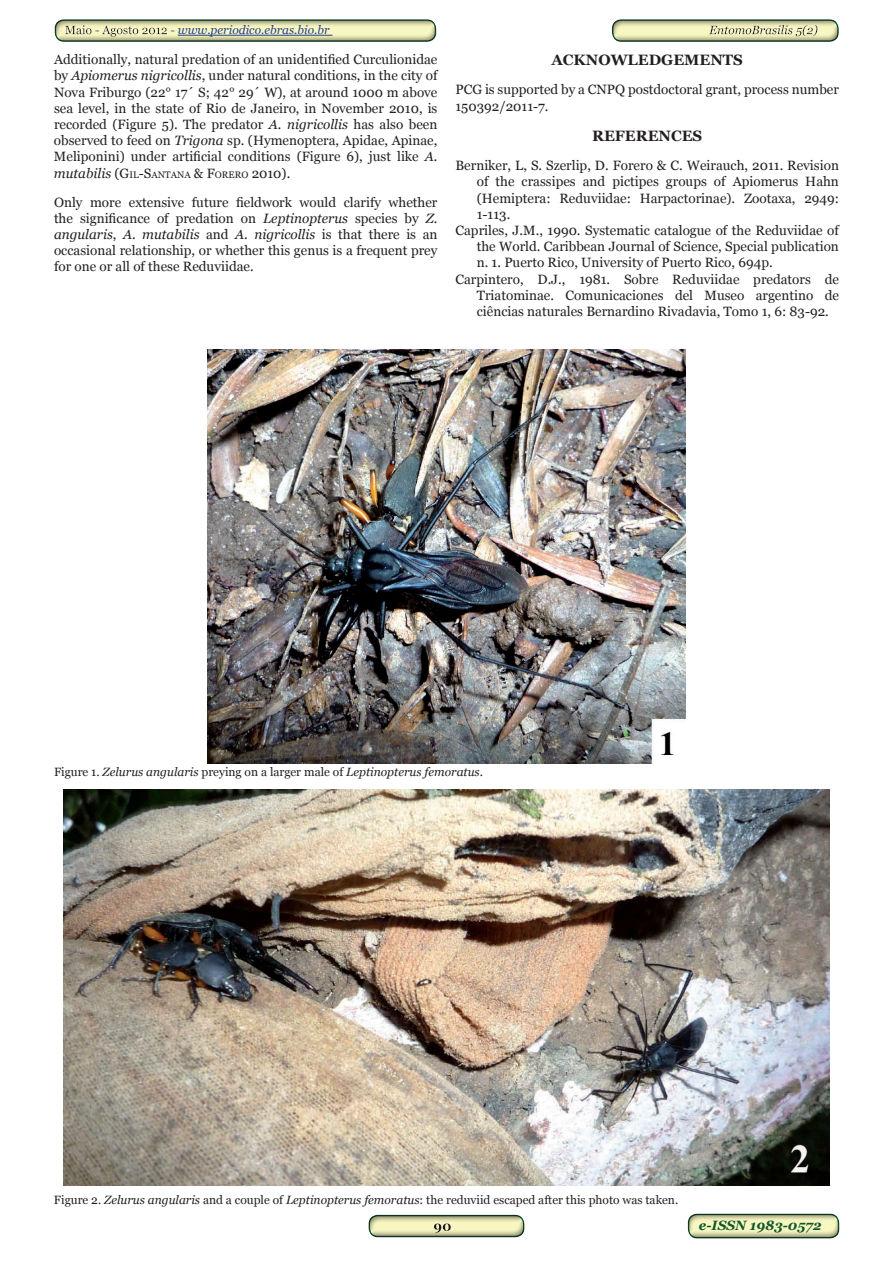
<style>
.page{position:relative;width:893px;height:1263px;background:#fff}
.page>*{position:absolute;margin:0;border:0;box-sizing:border-box;transform-origin:0 0}
.t1{font:700 15px "Georgia";color:#231f20}
.t2{font:13.5px/16.2px "Georgia";color:#231f20;text-align:justify}
.t3{font:italic 700 13.5px "Georgia";color:#11572c}
.t4{font:12px "Georgia";color:#231f20}
.t5{font:italic 12px "Georgia";color:#231f20}
.t6{font:italic 12px "Georgia";color:#253f8e}
.t7{font:9.45px "Georgia";color:#231f20}
.s1{font-style:italic}
.s2{font-style:italic;font-size:13.5px}
.s3{font-size:13.5px}
.s4{font-style:normal}
</style>
<div class="page">
<div style="left:368px;top:1212px;width:158px;height:25px;background:#231f20;opacity:.5"></div>
<div style="left:54px;top:17px;width:383px;height:25px;background:#231f20;opacity:.5"></div>
<div style="left:609px;top:17px;width:230px;height:25px;background:#231f20;opacity:.5"></div>
<div style="left:687px;top:1211px;width:155px;height:28px;background:#231f20;opacity:.5"></div>
<img style="left:207px;top:349px;width:479px;height:414px">
<img style="left:64px;top:789px;width:765px;height:396px">
<p class="t6" style="left:178px;top:22px;width:153px">www.periodico.ebras.bio.br</p>
<p class="t2" style="left:54px;top:52px;width:385px">Additionally, natural predation of an unidentified Curculionidae by <span class="s1">Apiomerus nigricollis</span>, under natural conditions, in the city of Nova Friburgo (22° 17´ S; 42° 29´ W), at around 1000 m above sea level, in the state of Rio de Janeiro, in November 2010, is recorded (Figure 5). The predator <span class="s1">A. nigricollis</span> has also been observed to feed on <span class="s1">Trigona</span> sp. (Hymenoptera, Apidae, Apinae, Meliponini) under artificial conditions (Figure 6), just like <span class="s1">A.</span></p>
<p class="t7" style="left:54px;top:169px;width:238px"><span class="s2">mutabilis</span> <span class="s3">(</span><span class="s3">G</span>IL<span class="s3">-S</span>ANTANA <span class="s3">&amp; F</span>ORERO <span class="s3">2010).</span></p>
<p class="t2" style="left:54px;top:194px;width:385px">Only more extensive future fieldwork would clarify whether the significance of predation on <span class="s1">Leptinopterus</span> species by <span class="s1">Z. angularis</span>, <span class="s1">A. mutabilis</span> and <span class="s1">A. nigricollis</span> is that there is an occasional relationship, or whether this genus is a frequent prey for one or all of these Reduviidae.</p>
<p class="t1" style="left:551px;top:51px;width:123px">ACKNOWLE DGEME</p>
<p class="t1" style="left:710px;top:51px;width:24px">NTS</p>
<p class="t2" style="left:455px;top:82px;width:385px">PCG is supported by a CNPQ postdoctoral grant, process number<br>150392/2011-7.</p>
<p class="t1" style="left:592px;top:126px;width:24px">REFERE</p>
<p class="t1" style="left:658px;top:126px;width:24px">NCES</p>
<p class="t2" style="left:455px;top:158px;width:385px">Berniker, L, S. Szerlip, D. Forero &amp; C. Weirauch, 2011. Revision</p>
<p class="t2" style="left:477px;top:174px;width:364px">of the crassipes and pictipes groups of Apiomerus Hahn</p>
<p class="t2" style="left:477px;top:190px;width:364px">(Hemiptera: Reduviidae: Harpactorinae). Zootaxa, 2949:</p>
<p class="t2" style="left:477px;top:206px;width:35px">1-113.</p>
<p class="t2" style="left:455px;top:223px;width:385px">Capriles, J.M., 1990. Systematic catalogue of the Reduviidae of</p>
<p class="t2" style="left:477px;top:239px;width:364px">the World. Caribbean Journal of Science, Special publication</p>
<p class="t2" style="left:477px;top:255px;width:297px">n. 1. Puerto Rico, University of Puerto Rico, 694p.</p>
<p class="t2" style="left:455px;top:271px;width:385px">Carpintero, D.J., 1981. Sobre Reduviidae predators de</p>
<p class="t2" style="left:477px;top:287px;width:364px">Triatominae. Comunicaciones del Museo argentino de</p>
<p class="t2" style="left:477px;top:304px;width:354px">ciências naturales Bernardino Rivadavia, Tomo 1, 6: 83-92.</p>
<p class="t5" style="left:54px;top:764px;width:430px"><span class="s4">Figure 1.</span> Zelurus angularis <span class="s4">preying on a larger male of</span> Leptinopterus femoratus<span class="s4">.</span></p>
<p class="t4" style="left:54px;top:1192px;width:626px">Figure 2. <span class="s1">Zelurus angularis</span> and a couple of <span class="s1">Leptinopterus femoratus</span>: the reduviid escaped after this photo was taken.</p>
<p class="t3" style="left:699px;top:1216px;width:124px">e-ISSN 1983-0572</p>
</div>
